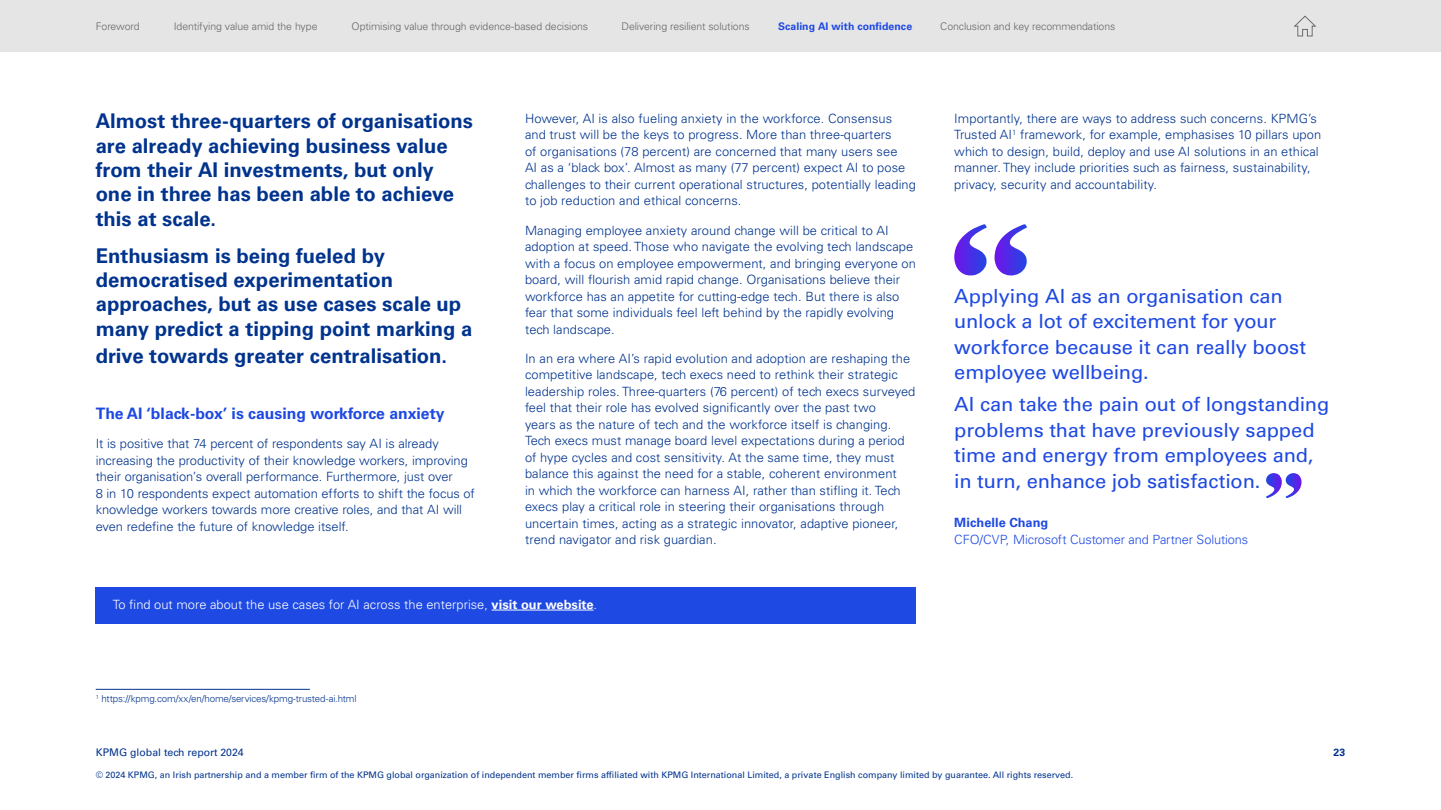
<style>
.page{position:relative;width:1441px;height:810px;background:#fff}
.page>*{position:absolute;margin:0;border:0;box-sizing:border-box;transform-origin:0 0}
.t1{font:700 20.25px/24.3px "Univers LT Std";color:#00338d}
.t2{font:19.5px/25.5px "Univers LT Std";letter-spacing:-.005em;color:#1e49e2}
.t3{font:700 15.75px "Univers LT Std";color:#1e49e2}
.t4{font:300 12.75px/16.5px "Univers LT Std";letter-spacing:.005em;color:#00338d}
.t5{font:300 12.75px "Univers LT Std";color:#fff}
.t6{font:300 12.75px "Univers LT Std";letter-spacing:-.01em;color:#1e49e2}
.t7{font:700 12.75px "Univers LT Std";color:#1e49e2}
.t8{font:300 10.5px "Univers LT Std";letter-spacing:-.01em;color:#666}
.t9{font:10.5px "Univers LT Std";color:#00338d}
.t10{font:700 10.5px "Univers LT Std";letter-spacing:.005em;color:#1e49e2}
.t11{font:700 10.5px "Univers LT Std";color:#00338d}
.t12{font:300 9.75px "Univers LT Std";letter-spacing:-.02em;color:#00338d}
.t13{font:9px "Univers LT Std";color:#00338d}
.s1{font-weight:700}
</style>
<div class="page">
<svg style="left:1266px;top:473px;width:35px;height:26px"></svg>
<svg style="left:954px;top:224px;width:33px;height:52px"></svg>
<svg style="left:994px;top:224px;width:33px;height:52px"></svg>
<hr style="left:96px;top:689px;width:214px;height:1px;background:#00338d">
<div style="left:96px;top:587px;width:819px;height:36px;background:#1e49e2"></div>
<hr style="left:491px;top:610px;width:102px;height:1px;background:#fff">
<div style="left:0;top:0;width:1440px;height:52px;background:#e5e5e5"></div>
<svg style="left:1293px;top:15px;width:23px;height:22px"></svg>
<p class="t8" style="left:96px;top:20px;width:45px">Foreword</p>
<p class="t8" style="left:174px;top:20px;width:145px">Identifying value amid the hype</p>
<p class="t8" style="left:351px;top:20px;width:238px">Optimising value through evidence-based decisions</p>
<p class="t8" style="left:621px;top:20px;width:130px">Delivering resilient solutions</p>
<p class="t10" style="left:778px;top:21px;width:136px">Scaling AI with confidence</p>
<p class="t8" style="left:940px;top:20px;width:176px">Conclusion and key recommendations</p>
<h1 class="t1" style="left:96px;top:109px;width:378px">Almost three-quarters of organisations are already achieving business value from their AI investments, but only one in three has been able to achieve this at scale.</h1>
<h1 class="t1" style="left:96px;top:244px;width:378px">Enthusiasm is being fueled by democratised experimentation approaches, but as use cases scale up many predict a tipping point marking a</h1>
<h1 class="t1" style="left:96px;top:343px;width:353px">drive towards greater centralisation.</h1>
<p class="t3" style="left:96px;top:404px;width:350px">The AI ‘black-box’ is causing workforce anxiety</p>
<p class="t4" style="left:96px;top:435px;width:380px">It is positive that 74 percent of respondents say AI is already increasing the productivity of their knowledge workers, improving their organisation’s overall performance. Furthermore, just over<br>8 in 10 respondents expect automation efforts to shift the focus of knowledge workers towards more creative roles, and that AI will even redefine the future of knowledge itself.</p>
<p class="t4" style="left:525px;top:110px;width:392px">However, AI is also fueling anxiety in the workforce. Consensus and trust will be the keys to progress. More than three-quarters<br>of organisations (78 percent) are concerned that many users see<br>AI as a ‘black box’. Almost as many (77 percent) expect AI to pose challenges to their current operational structures, potentially leading to job reduction and ethical concerns.</p>
<p class="t4" style="left:525px;top:222px;width:392px">Managing employee anxiety around change will be critical to AI adoption at speed. Those who navigate the evolving tech landscape with a focus on employee empowerment, and bringing everyone on board, will flourish amid rapid change. Organisations believe their workforce has an appetite for cutting-edge tech. But there is also fear that some individuals feel left behind by the rapidly evolving tech landscape.</p>
<p class="t4" style="left:525px;top:350px;width:392px">In an era where AI’s rapid evolution and adoption are reshaping the competitive landscape, tech execs need to rethink their strategic leadership roles. Three-quarters (76 percent) of tech execs surveyed feel that their role has evolved significantly over the past two<br>years as the nature of tech and the workforce itself is changing.<br>Tech execs must manage board level expectations during a period of hype cycles and cost sensitivity. At the same time, they must balance this against the need for a stable, coherent environment<br>in which the workforce can harness AI, rather than stifling it. Tech execs play a critical role in steering their organisations through uncertain times, acting as a strategic innovator, adaptive pioneer, trend navigator and risk guardian.</p>
<p class="t5" style="left:113px;top:597px;width:486px">To find out more about the use cases for AI across the enterprise, <span class="s1">visit our website</span>.</p>
<p class="t12" style="left:96px;top:693px;width:262px"><sup>1</sup> https://kpmg.com/xx/en/home/services/kpmg-trusted-ai.html</p>
<p class="t4" style="left:954px;top:110px;width:368px">Importantly, there are ways to address such concerns. KPMG’s Trusted AI<sup>1</sup> framework, for example, emphasises 10 pillars upon which to design, build, deploy and use AI solutions in an ethical manner. They include priorities such as fairness, sustainability, privacy, security and accountability.</p>
<h2 class="t2" style="left:954px;top:283px;width:353px">Applying AI as an organisation can unlock a lot of excitement for your workforce because it can really boost employee wellbeing.</h2>
<h2 class="t2" style="left:954px;top:392px;width:376px">AI can take the pain out of longstanding problems that have previously sapped time and energy from employees and, in turn, enhance job satisfaction.</h2>
<p class="t7" style="left:954px;top:515px;width:95px">Michelle Chang</p>
<p class="t6" style="left:954px;top:532px;width:295px">CFO/CVP, Microsoft Customer and Partner Solutions</p>
<p class="t9" style="left:96px;top:746px;width:149px">KPMG global tech report 2024</p>
<p class="t11" style="left:1333px;top:746px;width:13px">23</p>
<p class="t13" style="left:96px;top:769px;width:978px">© 2024 KPMG, an Irish partnership and a member firm of the KPMG global organization of independent member firms affiliated with KPMG International Limited, a private English company limited by guarantee. All rights reserved.</p>
</div>
